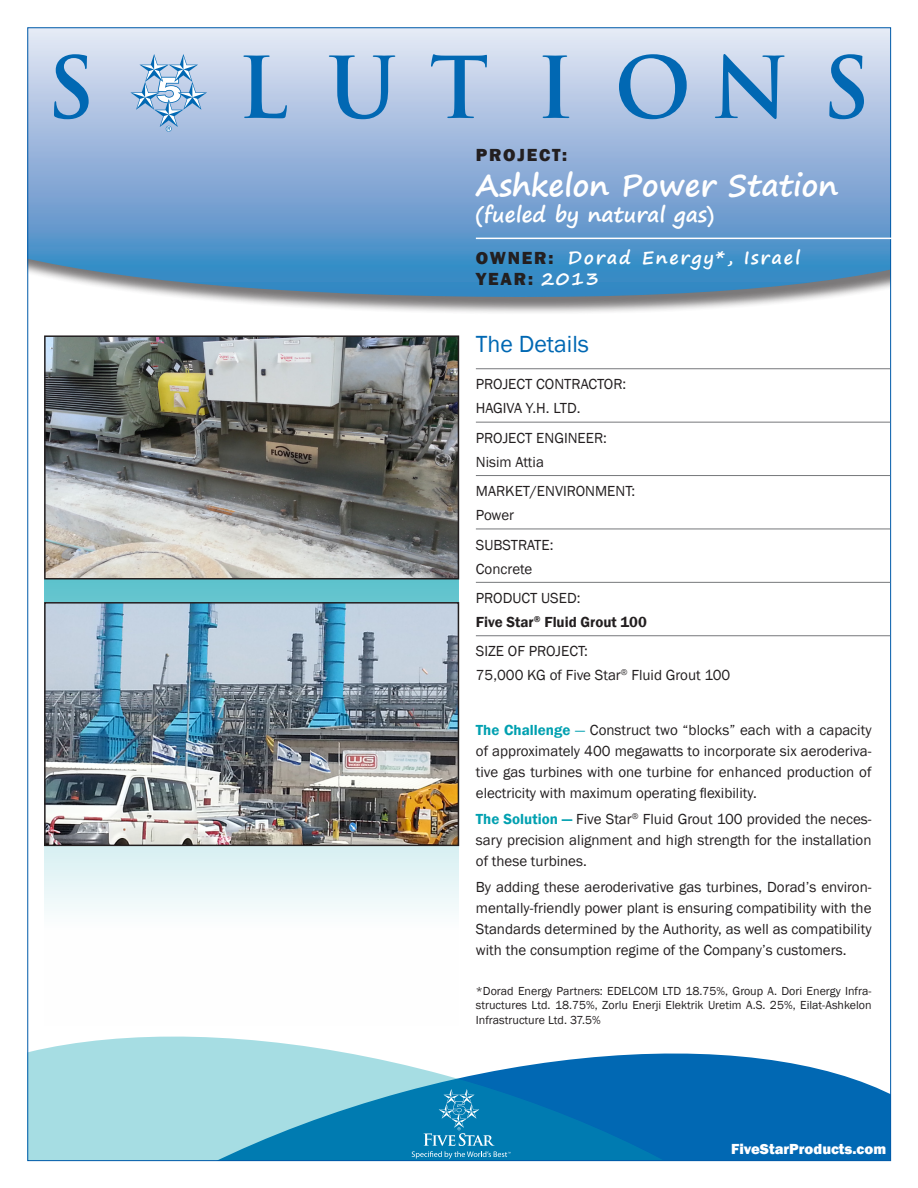
<style>
.page{position:relative;width:918px;height:1188px;background:#fff}
.page>*{position:absolute;margin:0;border:0;box-sizing:border-box;transform-origin:0 0}
.t1{font:700 30px "Segoe Print";color:#fff}
.t2{font:24px "Franklin Gothic";color:#0168b3}
.t3{font:700 21px "Segoe Print";color:#fff}
.t4{font:700 18px "Segoe Print";letter-spacing:.1em;color:#fff}
.t5{font:800 18px "Franklin Gothic";letter-spacing:.1em;color:#231f20}
.t6{font:15px/21px "Franklin Gothic";color:#231f20}
.t7{font:600 15px/24px "Franklin Gothic";color:#231f20}
.t8{font:800 15px "Franklin Gothic";color:#fff}
.t9{font:12px/14.4px "Franklin Gothic";color:#231f20;text-align:justify}
.s1{font-family:"Franklin Gothic";font-weight:800;color:#231f20}
.s2{font-family:"Segoe Print";font-weight:700;color:#fff}
.s3{font-weight:400}
.s4{font-weight:600;color:#00a0b0}
.s5{color:#00a0b0}
</style>
<div class="page">
<svg style="left:29px;top:29px;width:860px;height:283px;background:#8eb2d6"></svg>
<svg style="left:29px;top:1036px;width:860px;height:123px"></svg>
<svg style="left:412px;top:1089px;width:99px;height:70px;background:#1987b8"></svg>
<svg style="left:54px;top:54px;width:35px;height:65px;background:#75a6d3"></svg>
<svg style="left:243px;top:55px;width:44px;height:63px;background:#88b0d8"></svg>
<svg style="left:329px;top:55px;width:66px;height:64px;background:#89b1d8"></svg>
<svg style="left:431px;top:54px;width:56px;height:64px;background:#8eb4da"></svg>
<svg style="left:543px;top:55px;width:26px;height:63px;background:#6ea2d1"></svg>
<svg style="left:715px;top:54px;width:70px;height:65px;background:#85afd7"></svg>
<svg style="left:829px;top:54px;width:35px;height:65px;background:#75a6d3"></svg>
<svg style="left:619px;top:54px;width:68px;height:65px;background:#81acd6"></svg>
<svg style="left:130px;top:54px;width:76px;height:78px;background:#a8c3e2"></svg>
<svg style="left:44px;top:580px;width:415px;height:331px;background:#c3e8eb"></svg>
<hr style="left:476px;top:238px;width:442px;height:1px;background:#fff">
<hr style="left:476px;top:368px;width:414px;height:1px;background:#76787b">
<hr style="left:476px;top:422px;width:414px;height:1px;background:#76787b">
<hr style="left:476px;top:475px;width:414px;height:1px;background:#76787b">
<hr style="left:476px;top:529px;width:414px;height:1px;background:#76787b">
<hr style="left:476px;top:582px;width:414px;height:1px;background:#76787b">
<hr style="left:476px;top:635px;width:414px;height:1px;background:#76787b">
<img style="left:47px;top:338px;width:409px;height:239px">
<div style="left:44px;top:335px;width:415px;height:245px;border:2px solid #231f20"></div>
<img style="left:47px;top:605px;width:409px;height:238px">
<div style="left:44px;top:602px;width:415px;height:244px;border:2px solid #231f20"></div>
<p class="t5" style="left:476px;top:143px;width:93px">PROJECT:</p>
<p class="t1" style="left:476px;top:158px;width:364px">Ashkelon Power Station</p>
<p class="t3" style="left:476px;top:195px;width:240px">(fueled by natural gas)</p>
<p class="t4" style="left:476px;top:241px;width:326px"><span class="s1">OWNER:</span> Dorad Energy*, Israel</p>
<p class="t5" style="left:476px;top:268px;width:125px">YEAR: <span class="s2">2013</span></p>
<p class="t2" style="left:476px;top:329px;width:115px">The Details</p>
<p class="t6" style="left:476px;top:373px;width:152px;line-height:24px">PROJECT CONTRACTOR:<br>HAGIVA Y.H. LTD.</p>
<p class="t6" style="left:476px;top:426px;width:133px;line-height:24px">PROJECT ENGINEER:<br>Nisim Attia</p>
<p class="t6" style="left:476px;top:480px;width:161px;line-height:24px">MARKET/ENVIRONMENT:<br>Power</p>
<p class="t6" style="left:476px;top:533px;width:79px;line-height:24px">SUBSTRATE:<br>Concrete</p>
<p class="t7" style="left:476px;top:586px;width:173px"><span class="s3">PRODUCT USED:<br></span>Five Star<sup>®</sup> Fluid Grout 100</p>
<p class="t6" style="left:476px;top:640px;width:256px;line-height:24px">SIZE OF PROJECT:<br>75,000 KG of Five Star<sup>®</sup> Fluid Grout 100</p>
<p class="t6" style="left:476px;top:719px;width:397px;text-align:justify"><span class="s4">The Challenge</span> <span class="s5">—</span> Construct two “blocks” each with a capacity of approximately 400 megawatts to incorporate six aeroderiva&shy;tive gas turbines with one turbine for enhanced production of electricity with maximum operating flexibility.</p>
<p class="t6" style="left:476px;top:809px;width:397px;text-align:justify"><span class="s4">The Solution —</span> Five Star<sup>®</sup> Fluid Grout 100 provided the neces&shy;sary precision alignment and high strength for the installation of these turbines.</p>
<p class="t6" style="left:476px;top:877px;width:397px;text-align:justify">By adding these aeroderivative gas turbines, Dorad’s environ&shy;mentally-friendly power plant is ensuring compatibility with the Standards determined by the Authority, as well as compatibility with the consumption regime of the Company’s customers.</p>
<p class="t9" style="left:476px;top:984px;width:397px">*Dorad Energy Partners: EDELCOM LTD 18.75%, Group A. Dori Energy Infra&shy;structures Ltd. 18.75%, Zorlu Enerji Elektrik Uretim A.S. 25%, Eilat-Ashkelon Infrastructure Ltd. 37.5%</p>
<p class="t8" style="left:731px;top:1140px;width:157px">FiveStarProducts.com</p>
</div>
